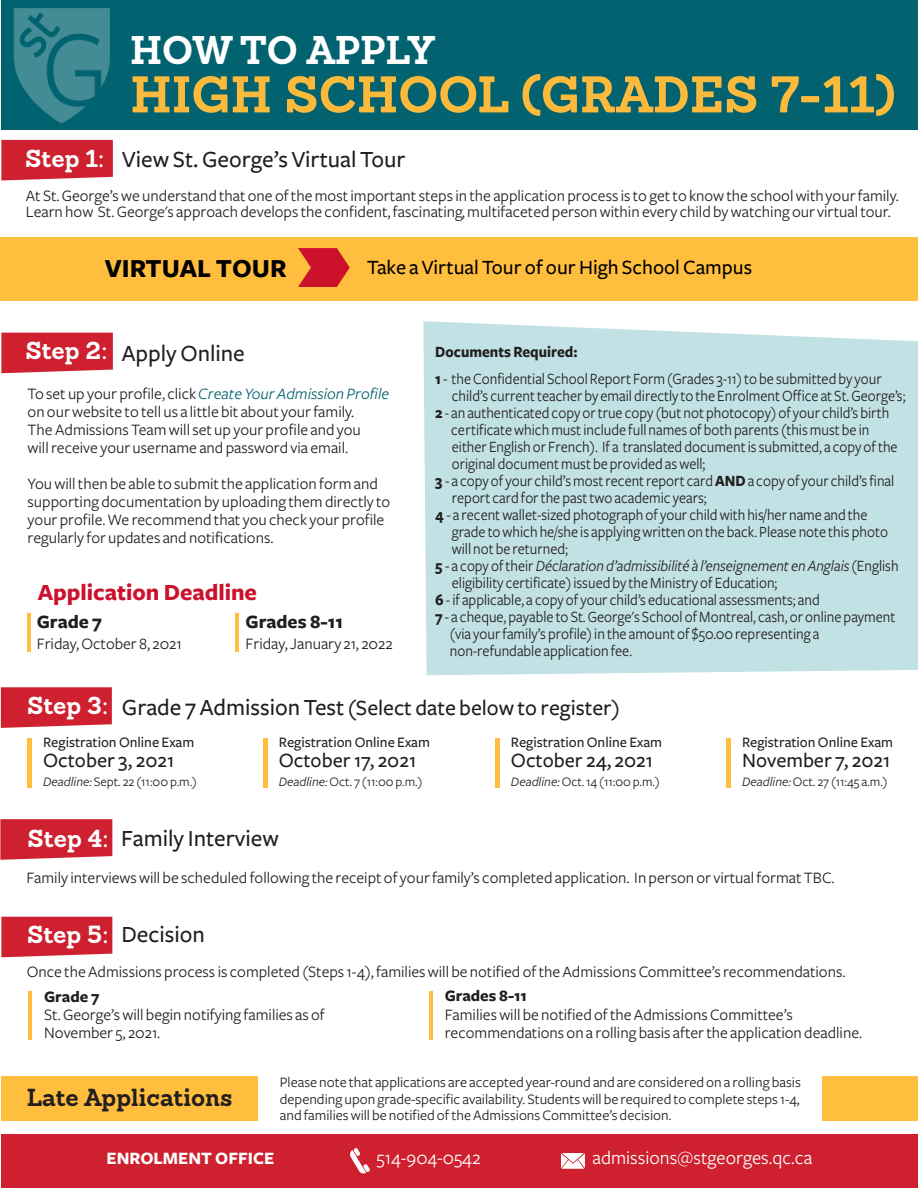
<style>
.page{position:relative;width:918px;height:1188px;background:#fff}
.page>*{position:absolute;margin:0;border:0;box-sizing:border-box;transform-origin:0 0}
.t1{font:700 50.25px "Sanchez";color:#fbba3b}
.t2{font:700 39px "Sanchez";letter-spacing:-.005em;color:#fff}
.t3{font:27px "Freight Sans Bold SC";color:#000}
.t4{font:500 24px "Freight Sans";color:#221e1f}
.t5{font:700 24px "Freight Sans";color:#cc112d}
.t6{font:700 24px "Sanchez";color:#221e1f}
.t7{font:700 24px "Sanchez";color:#fff}
.t8{font:500 22.5px "Freight Sans";color:#221e1f}
.t9{font:500 21px "Freight Sans";color:#221e1f}
.t10{font:500 21px "Freight Sans";color:#000}
.t11{font:19.5px "Freight Sans";color:#fff}
.t12{font:700 19.5px "Freight Sans";color:#221e1f}
.t13{font:18px "Freight Sans Bold SC";color:#fff}
.t14{font:16.5px/18px "Freight Sans";color:#221e1f}
.t15{font:700 16.5px "Freight Sans";color:#221e1f}
.t16{font:16.2px/26.7px "Freight Sans";color:#221e1f;scale:.93 1}
.t17{font:italic 16.2px "Freight Sans";color:#221e1f;scale:.93 1}
.t18{font:15px/16.5px "Freight Sans";color:#221e1f;text-align:justify}
.t19{font:500 15px "Freight Sans";color:#221e1f}
.t20{font:13.5px "Freight Sans";color:#221e1f}
.s1{font-family:"Sanchez";font-weight:700;color:#fff}
.s2{font-style:italic;color:#03626f}
.s3{font-weight:700}
.s4{font-weight:700;font-style:normal}
.s5{font-style:normal}
.s6{font-family:"Sanchez";font-weight:700;font-size:24px;color:#fff}
.s7{font-size:24px}
.s8{font-style:italic}
</style>
<div class="page">
<svg style="left:1px;top:140px;width:112px;height:41px;background:#d02d3a"></svg>
<svg style="left:0;top:819px;width:112px;height:41px;background:#d02c39"></svg>
<div style="left:1px;top:333px;width:112px;height:40px;background:#ce202e"></div>
<svg style="left:1px;top:687px;width:111px;height:41px;background:#d02c39"></svg>
<div style="left:1px;top:917px;width:111px;height:40px;background:#ce202e"></div>
<div style="left:1px;top:1076px;width:257px;height:45px;background:#ffbe3d"></div>
<div style="left:823px;top:1076px;width:95px;height:45px;background:#ffbe3d"></div>
<div style="left:423px;top:321px;width:495px;height:354px;background:#c1e1e4"></div>
<div style="left:1px;top:0;width:917px;height:130px;background:#03626f"></div>
<img style="left:14px;top:8px;width:95px;height:114px">
<div style="left:2px;top:1135px;width:916px;height:53px;background:#ce202e"></div>
<svg style="left:350px;top:1148px;width:20px;height:26px"></svg>
<svg style="left:561px;top:1153px;width:24px;height:16px"></svg>
<hr style="left:28px;top:614px;width:3px;height:38px;background:#ffbe3d">
<hr style="left:235px;top:614px;width:4px;height:38px;background:#ffbe3d">
<hr style="left:28px;top:991px;width:3px;height:48px;background:#ffbe3d">
<hr style="left:28px;top:738px;width:4px;height:50px;background:#ffbe3d">
<div style="left:263px;top:738px;width:5px;height:50px;background:#ffbe3d"></div>
<hr style="left:496px;top:738px;width:4px;height:50px;background:#ffbe3d">
<hr style="left:727px;top:738px;width:4px;height:50px;background:#ffbe3d">
<hr style="left:429px;top:991px;width:4px;height:48px;background:#ffbe3d">
<div style="left:0;top:238px;width:918px;height:63px;background:#ffbe3d"></div>
<svg style="left:298px;top:248px;width:52px;height:39px"></svg>
<h2 class="t2" style="left:130px;top:35px;width:306px">HOW TO APPLY</h2>
<h1 class="t1" style="left:130px;top:74px;width:767px">HIGH SCHOOL (GRADES 7-11)</h1>
<h3 class="t4" style="left:25px;top:151px;width:382px"><span class="s1">Step 1:</span> View St. George’s Virtual Tour</h3>
<p class="t14" style="left:26px;top:189px;width:875px;line-height:16.5px">At St. George’s we understand that one of the most important steps in the application process is to get to know the school with your family.<br>Learn how St. George's approach develops the confident, fascinating, multifaceted person within every child by watching our virtual tour.</p>
<h3 class="t3" style="left:105px;top:252px;width:183px">VIRTUAL TOUR</h3>
<p class="t10" style="left:367px;top:259px;width:387px">Take a Virtual Tour of our High School Campus</p>
<h3 class="t4" style="left:25px;top:344px;width:221px"><span class="s1">Step 2:</span> Apply Online</h3>
<p class="t14" style="left:28px;top:386px;width:363px">To set up your profile, click <span class="s2">Create Your Admission Profile </span>on our website to tell us a little bit about your family.<br>The Admissions Team will set up your profile and you<br>will receive your username and password via email.</p>
<p class="t14" style="left:28px;top:476px;width:364px">You will then be able to submit the application form and supporting documentation by uploading them directly to your profile. We recommend that you check your profile regularly for updates and notifications.</p>
<h3 class="t5" style="left:38px;top:583px;width:221px">Application Deadline</h3>
<p class="t12" style="left:37px;top:614px;width:67px">Grade 7</p>
<p class="t14" style="left:37px;top:636px;width:146px">Friday, October 8, 2021</p>
<p class="t12" style="left:246px;top:614px;width:99px">Grades 8-11</p>
<p class="t14" style="left:246px;top:636px;width:149px">Friday, January 21, 2022</p>
<p class="t16" style="left:435px;top:340px;width:482px"><span class="s3">Documents Required:<br>1</span> - the Confidential School Report Form (Grades 3-11) to be submitted by your</p>
<p class="t16" style="left:452px;top:384px;width:489px">child’s current teacher by email directly to the Enrolment Office at St. George’s;</p>
<p class="t16" style="left:435px;top:401px;width:490px"><span class="s3">2</span> - an authenticated copy or true copy (but not photocopy) of your child’s birth</p>
<p class="t16" style="left:451px;top:418px;width:451px">certificate which must include full names of both parents (this must be in</p>
<p class="t16" style="left:452px;top:435px;width:481px">either English or French). If a translated document is submitted, a copy of the</p>
<p class="t16" style="left:452px;top:452px;width:274px">original document must be provided as well;</p>
<p class="t16" style="left:435px;top:469px;width:495px"><span class="s3">3</span> - a copy of your child’s most recent report card <span class="s3">AND</span> a copy of your child’s final</p>
<p class="t16" style="left:452px;top:486px;width:275px">report card for the past two academic years;</p>
<p class="t16" style="left:435px;top:503px;width:466px"><span class="s3">4</span> - a recent wallet-sized photograph of your child with his/her name and the</p>
<p class="t16" style="left:452px;top:520px;width:470px">grade to which he/she is applying written on the back. Please note this photo</p>
<p class="t16" style="left:452px;top:537px;width:126px">will not be returned;</p>
<p class="t17" style="left:435px;top:560px;width:500px"><span class="s4">5</span> <span class="s5">- a copy of their</span> Déclaration d’admissibilité à l’enseignement en Anglais <span class="s5">(English</span></p>
<p class="t16" style="left:452px;top:571px;width:351px">eligibility certificate) issued by the Ministry of Education;</p>
<p class="t16" style="left:435px;top:588px;width:415px"><span class="s3">6</span> - if applicable, a copy of your child’s educational assessments; and</p>
<p class="t16" style="left:435px;top:605px;width:496px"><span class="s3">7</span> - a cheque, payable to St. George's School of Montreal, cash, or online payment</p>
<p class="t16" style="left:450px;top:622px;width:399px">(via your family’s profile) in the amount of $50.00 representing a</p>
<p class="t16" style="left:450px;top:639px;width:198px">non-refundable application fee.</p>
<h3 class="t8" style="left:27px;top:699px;width:594px"><span class="s6">Step 3:</span> <span class="s7">Grade 7 Admission Test</span> (Select date below to register)</h3>
<p class="t19" style="left:43px;top:737px;width:153px">Registration Online Exam</p>
<p class="t9" style="left:43px;top:752px;width:133px">October 3, 2021</p>
<p class="t20" style="left:43px;top:777px;width:155px"><span class="s8">Deadline:</span> Sept. 22 (11:00 p.m.)</p>
<p class="t19" style="left:279px;top:737px;width:153px">Registration Online Exam</p>
<p class="t9" style="left:279px;top:752px;width:139px">October 17, 2021</p>
<p class="t20" style="left:279px;top:777px;width:145px"><span class="s8">Deadline:</span> Oct. 7 (11:00 p.m.)</p>
<h3 class="t7" style="left:28px;top:828px;width:83px">Step 4:</h3>
<h3 class="t4" style="left:121px;top:829px;width:159px">Family Interview</h3>
<p class="t19" style="left:511px;top:737px;width:153px">Registration Online Exam</p>
<p class="t9" style="left:511px;top:752px;width:144px">October 24, 2021</p>
<p class="t20" style="left:511px;top:777px;width:150px"><span class="s8">Deadline:</span> Oct. 14 (11:00 p.m.)</p>
<p class="t19" style="left:742px;top:737px;width:153px">Registration Online Exam</p>
<p class="t9" style="left:742px;top:752px;width:150px">November 7, 2021</p>
<p class="t20" style="left:742px;top:777px;width:147px"><span class="s8">Deadline:</span> Oct. 27 (11:45 a.m.)</p>
<p class="t14" style="left:26px;top:870px;width:810px">Family interviews will be scheduled following the receipt of your family’s completed application. In person or virtual format TBC.</p>
<h3 class="t4" style="left:27px;top:926px;width:179px"><span class="s1">Step 5:</span> Decision</h3>
<p class="t14" style="left:27px;top:964px;width:820px">Once the Admissions process is completed (Steps 1-4), families will be notified of the Admissions Committee’s recommendations.</p>
<p class="t15" style="left:44px;top:990px;width:57px">Grade 7</p>
<p class="t14" style="left:44px;top:1007px;width:282px">St. George’s will begin notifying families as of<br>November 5, 2021.</p>
<p class="t15" style="left:445px;top:990px;width:84px">Grades 8-11</p>
<p class="t14" style="left:445px;top:1006px;width:419px">Families will be notified of the Admissions Committee’s recommendations on a rolling basis after the application deadline.</p>
<h3 class="t6" style="left:27px;top:1087px;width:207px">Late Applications</h3>
<p class="t18" style="left:280px;top:1075px;width:522px">Please note that applications are accepted year-round and are considered on a rolling basis depending upon grade-specific availability. Students will be required to complete steps 1-4, and families will be notified of the Admissions Committee’s decision.</p>
<p class="t13" style="left:107px;top:1147px;width:169px">ENROLMENT OFFICE</p>
<p class="t11" style="left:377px;top:1150px;width:106px">514-904-0542</p>
<p class="t11" style="left:593px;top:1150px;width:221px">admissions@stgeorges.qc.ca</p>
</div>
